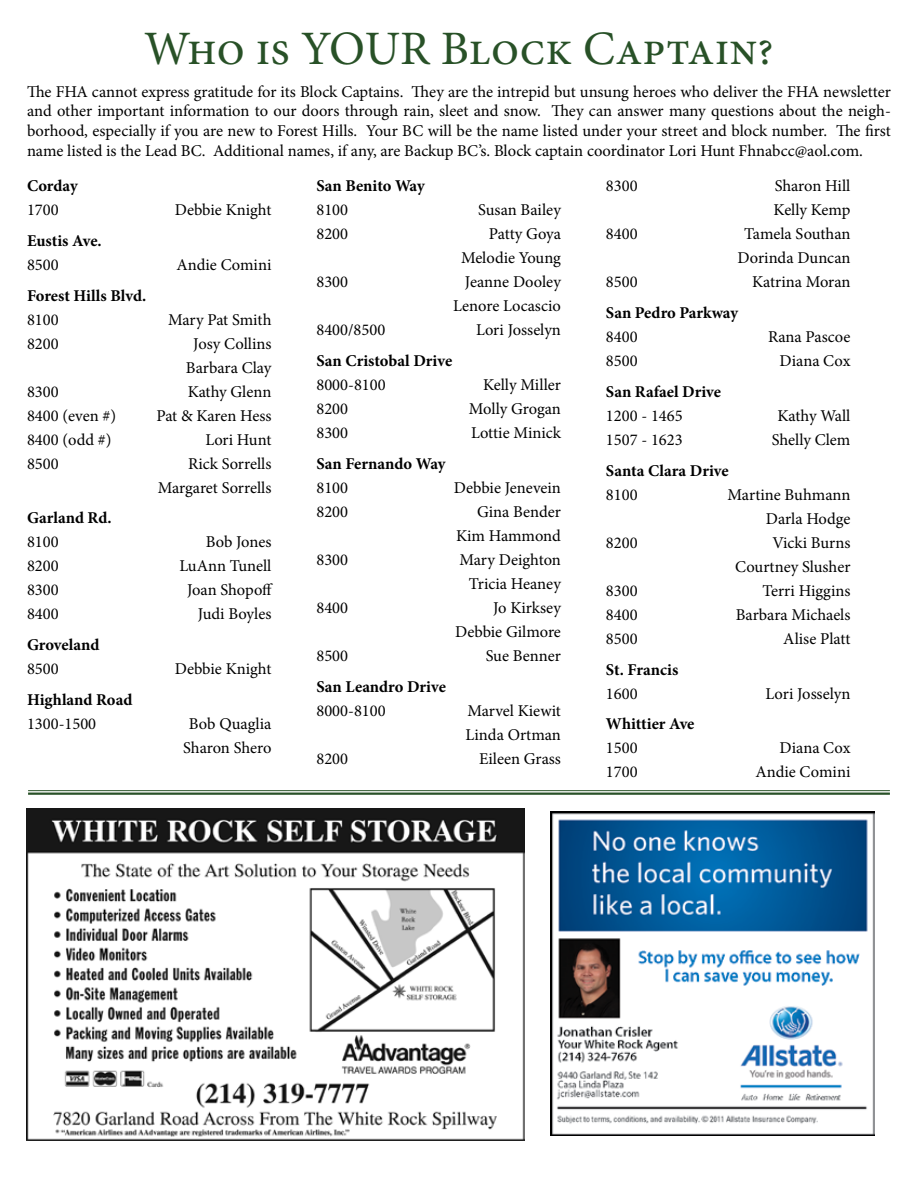
<style>
.page{position:relative;width:918px;height:1188px;background:#fff}
.page>*{position:absolute;margin:0;border:0;box-sizing:border-box;transform-origin:0 0}
.t1{font:48px "Minion Pro";color:#285127}
.t2{font:16.5px/24px "Minion Pro";color:#000;text-align:right}
.t3{font:700 16.5px "Minion Pro";color:#000}
</style>
<div class="page">
<img style="left:27px;top:809px;width:498px;height:332px">
<hr style="left:28px;top:793px;width:862px;height:2px;background:#285127">
<hr style="left:28px;top:790px;width:862px;height:1px;background:#285127">
<img style="left:550px;top:811px;width:324px;height:324px">
<h1 class="t1" style="left:144px;top:16px;width:631px">Who is YOUR Block Captain?</h1>
<p class="t2" style="left:27px;top:81px;width:865px;line-height:19.8px;text-align:justify">The FHA cannot express gratitude for its Block Captains. They are the intrepid but unsung heroes who deliver the FHA newsletter and other important information to our doors through rain, sleet and snow. They can answer many questions about the neigh&shy;borhood, especially if you are new to Forest Hills. Your BC will be the name listed under your street and block number. The first name listed is the Lead BC. Additional names, if any, are Backup BC’s. Block captain coordinator Lori Hunt Fhnabcc@aol.com.</p>
<p class="t3" style="left:27px;top:174px;width:52px">Corday</p>
<p class="t2" style="left:27px;top:198px;width:33px">1700</p>
<p class="t2" style="left:175px;top:198px;width:98px">Debbie Knight</p>
<p class="t3" style="left:27px;top:229px;width:76px">Eustis Ave.</p>
<p class="t2" style="left:27px;top:253px;width:33px">8500</p>
<p class="t2" style="left:176px;top:253px;width:97px">Andie Comini</p>
<p class="t3" style="left:27px;top:284px;width:121px">Forest Hills Blvd.</p>
<p class="t2" style="left:27px;top:307px;width:33px">8100</p>
<p class="t2" style="left:168px;top:307px;width:105px">Mary Pat Smith</p>
<p class="t2" style="left:27px;top:331px;width:33px">8200</p>
<p class="t2" style="left:186px;top:331px;width:87px;text-align:center">Josy Collins<br>Barbara Clay</p>
<p class="t2" style="left:27px;top:379px;width:33px">8300</p>
<p class="t2" style="left:188px;top:379px;width:85px">Kathy Glenn</p>
<p class="t2" style="left:27px;top:403px;width:91px">8400 (even #)</p>
<p class="t2" style="left:156px;top:403px;width:117px">Pat &amp; Karen Hess</p>
<p class="t2" style="left:27px;top:427px;width:86px">8400 (odd #)</p>
<p class="t2" style="left:205px;top:427px;width:68px">Lori Hunt</p>
<p class="t2" style="left:27px;top:451px;width:33px">8500</p>
<p class="t2" style="left:158px;top:451px;width:115px">Rick Sorrells<br>Margaret Sorrells</p>
<p class="t3" style="left:27px;top:507px;width:86px">Garland Rd.</p>
<p class="t2" style="left:27px;top:530px;width:33px">8100</p>
<p class="t2" style="left:206px;top:530px;width:67px">Bob Jones</p>
<p class="t2" style="left:27px;top:554px;width:33px">8200</p>
<p class="t2" style="left:179px;top:554px;width:94px">LuAnn Tunell</p>
<p class="t2" style="left:27px;top:578px;width:33px">8300</p>
<p class="t2" style="left:187px;top:578px;width:87px">Joan Shopoff</p>
<p class="t2" style="left:27px;top:602px;width:33px">8400</p>
<p class="t2" style="left:198px;top:602px;width:75px">Judi Boyles</p>
<p class="t3" style="left:27px;top:633px;width:74px">Groveland</p>
<p class="t2" style="left:27px;top:657px;width:33px">8500</p>
<p class="t2" style="left:175px;top:657px;width:98px">Debbie Knight</p>
<p class="t3" style="left:27px;top:688px;width:107px">Highland Road</p>
<p class="t2" style="left:27px;top:712px;width:71px">1300-1500</p>
<p class="t2" style="left:183px;top:712px;width:90px;text-align:center">Bob Quaglia<br>Sharon Shero</p>
<p class="t3" style="left:316px;top:174px;width:110px">San Benito Way</p>
<p class="t2" style="left:316px;top:198px;width:33px">8100</p>
<p class="t2" style="left:478px;top:198px;width:84px">Susan Bailey</p>
<p class="t2" style="left:316px;top:222px;width:33px">8200</p>
<p class="t2" style="left:461px;top:222px;width:101px">Patty Goya<br>Melodie Young</p>
<p class="t2" style="left:316px;top:270px;width:33px">8300</p>
<p class="t2" style="left:453px;top:270px;width:110px">Jeanne Dooley<br>Lenore Locascio</p>
<p class="t2" style="left:316px;top:318px;width:70px">8400/8500</p>
<p class="t2" style="left:476px;top:318px;width:86px">Lori Josselyn</p>
<p class="t3" style="left:316px;top:349px;width:137px">San Cristobal Drive</p>
<p class="t2" style="left:316px;top:373px;width:71px">8000-8100</p>
<p class="t2" style="left:483px;top:373px;width:79px">Kelly Miller</p>
<p class="t2" style="left:316px;top:397px;width:33px">8200</p>
<p class="t2" style="left:469px;top:397px;width:94px">Molly Grogan</p>
<p class="t2" style="left:316px;top:421px;width:33px">8300</p>
<p class="t2" style="left:471px;top:421px;width:92px">Lottie Minick</p>
<p class="t3" style="left:316px;top:452px;width:130px">San Fernando Way</p>
<p class="t2" style="left:316px;top:476px;width:33px">8100</p>
<p class="t2" style="left:454px;top:476px;width:109px">Debbie Jenevein</p>
<p class="t2" style="left:316px;top:500px;width:33px">8200</p>
<p class="t2" style="left:456px;top:500px;width:106px">Gina Bender<br>Kim Hammond</p>
<p class="t2" style="left:316px;top:548px;width:33px">8300</p>
<p class="t2" style="left:459px;top:548px;width:103px;text-align:center">Mary Deighton<br>Tricia Heaney</p>
<p class="t2" style="left:316px;top:596px;width:33px">8400</p>
<p class="t2" style="left:455px;top:596px;width:108px">Jo Kirksey<br>Debbie Gilmore</p>
<p class="t2" style="left:316px;top:644px;width:33px">8500</p>
<p class="t2" style="left:486px;top:644px;width:77px">Sue Benner</p>
<p class="t3" style="left:316px;top:675px;width:131px">San Leandro Drive</p>
<p class="t2" style="left:316px;top:698px;width:71px">8000-8100</p>
<p class="t2" style="left:466px;top:698px;width:97px;text-align:left">Marvel Kiewit<br>Linda Ortman</p>
<p class="t2" style="left:316px;top:746px;width:33px">8200</p>
<p class="t2" style="left:479px;top:746px;width:83px">Eileen Grass</p>
<p class="t2" style="left:606px;top:174px;width:33px">8300</p>
<p class="t2" style="left:774px;top:174px;width:78px;text-align:left">Sharon Hill<br>Kelly Kemp</p>
<p class="t2" style="left:606px;top:222px;width:33px">8400</p>
<p class="t2" style="left:738px;top:222px;width:114px;text-align:center">Tamela Southan<br>Dorinda Duncan</p>
<p class="t2" style="left:606px;top:270px;width:33px">8500</p>
<p class="t2" style="left:752px;top:270px;width:100px">Katrina Moran</p>
<p class="t3" style="left:606px;top:301px;width:134px">San Pedro Parkway</p>
<p class="t2" style="left:606px;top:325px;width:33px">8400</p>
<p class="t2" style="left:768px;top:325px;width:84px">Rana Pascoe</p>
<p class="t2" style="left:606px;top:349px;width:33px">8500</p>
<p class="t2" style="left:780px;top:349px;width:72px">Diana Cox</p>
<p class="t3" style="left:606px;top:380px;width:117px">San Rafael Drive</p>
<p class="t2" style="left:606px;top:404px;width:78px">1200 - 1465</p>
<p class="t2" style="left:778px;top:404px;width:74px">Kathy Wall</p>
<p class="t2" style="left:606px;top:428px;width:78px">1507 - 1623</p>
<p class="t2" style="left:772px;top:428px;width:80px">Shelly Clem</p>
<p class="t3" style="left:606px;top:459px;width:124px">Santa Clara Drive</p>
<p class="t2" style="left:606px;top:483px;width:33px">8100</p>
<p class="t2" style="left:728px;top:483px;width:124px">Martine Buhmann<br>Darla Hodge</p>
<p class="t2" style="left:606px;top:531px;width:33px">8200</p>
<p class="t2" style="left:735px;top:531px;width:117px">Vicki Burns<br>Courtney Slusher</p>
<p class="t2" style="left:606px;top:579px;width:33px">8300</p>
<p class="t2" style="left:763px;top:579px;width:89px">Terri Higgins</p>
<p class="t2" style="left:606px;top:603px;width:33px">8400</p>
<p class="t2" style="left:736px;top:603px;width:116px">Barbara Michaels</p>
<p class="t2" style="left:606px;top:627px;width:33px">8500</p>
<p class="t2" style="left:783px;top:627px;width:69px">Alise Platt</p>
<p class="t3" style="left:606px;top:658px;width:74px">St. Francis</p>
<p class="t2" style="left:606px;top:681px;width:33px">1600</p>
<p class="t2" style="left:766px;top:681px;width:86px">Lori Josselyn</p>
<p class="t3" style="left:606px;top:712px;width:90px">Whittier Ave</p>
<p class="t2" style="left:606px;top:736px;width:33px">1500</p>
<p class="t2" style="left:780px;top:736px;width:72px">Diana Cox</p>
<p class="t2" style="left:606px;top:760px;width:33px">1700</p>
<p class="t2" style="left:755px;top:760px;width:97px">Andie Comini</p>
</div>
